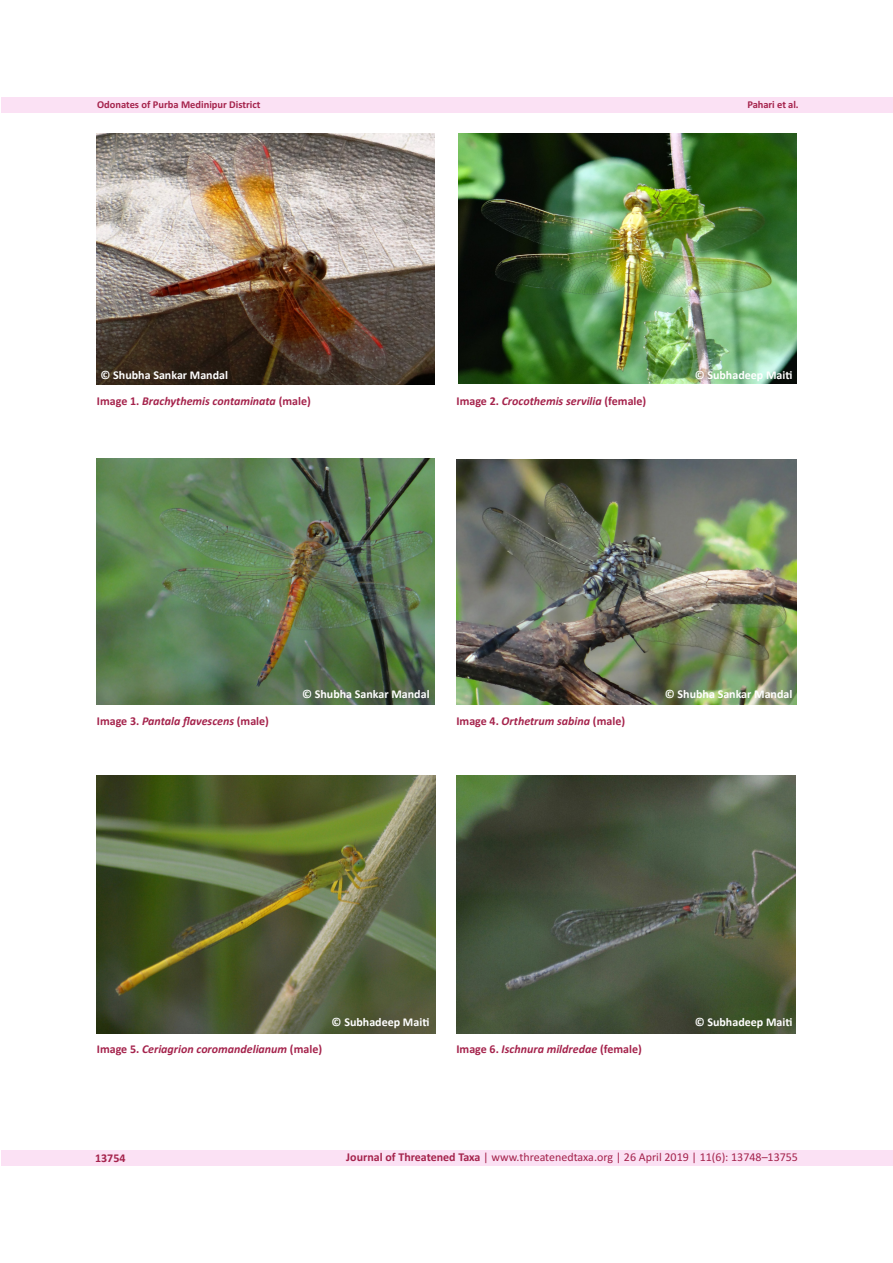
<style>
.page{position:relative;width:893px;height:1263px;background:#fff}
.page>*{position:absolute;margin:0;border:0;box-sizing:border-box;transform-origin:0 0}
.t1{font:12px "Calibri Bold Italic 2";color:#a5234c}
.t2{font:700 12px "Calibri";color:#fff}
.t3{font:12px "Calibri 2";color:#a5234c}
.t4{font:italic 700 12px "Calibri";color:#a5234c}
.t5{font:700 12px "Calibri";color:#a5234c}
.t6{font:10.5px "Calibri Bold 2";color:#a5234c}
.s1{font-family:"Calibri Bold 2"}
.s2{font-family:"Calibri";font-weight:700}
.s3{font-family:"Calibri Bold 2";font-weight:400;font-style:normal}
.s4{font-style:normal}
</style>
<div class="page">
<div style="left:1px;top:97px;width:891px;height:15px;background:#fbe1f4"></div>
<div style="left:1px;top:1150px;width:892px;height:16px;background:#fbe1f4"></div>
<img style="left:97px;top:133px;width:337px;height:251px">
<img style="left:458px;top:133px;width:338px;height:250px">
<img style="left:97px;top:458px;width:338px;height:247px">
<img style="left:456px;top:459px;width:340px;height:246px">
<img style="left:97px;top:776px;width:339px;height:257px">
<img style="left:457px;top:776px;width:339px;height:257px">
<p class="t6" style="left:97px;top:98px;width:165px">Odonates of Purba Medinipur District</p>
<p class="t6" style="left:747px;top:98px;width:53px">Pahari et al.</p>
<p class="t2" style="left:101px;top:367px;width:129px">© Shubha Sankar Mandal</p>
<p class="t2" style="left:695px;top:367px;width:99px">© Subhadeep Maiti</p>
<p class="t1" style="left:97px;top:394px;width:215px"><span class="s1">Image 1.</span> Brachythemis contaminata <span class="s2">(male)</span></p>
<p class="t4" style="left:457px;top:394px;width:191px"><span class="s3">Image 2.</span> Crocothemis servilia <span class="s4">(female)</span></p>
<p class="t4" style="left:97px;top:713px;width:174px"><span class="s3">Image 3.</span> Pantala flavescens <span class="s4">(male)</span></p>
<p class="t2" style="left:302px;top:686px;width:129px">© Shubha Sankar Mandal</p>
<p class="t2" style="left:665px;top:686px;width:129px">© Shubha Sankar Mandal</p>
<p class="t1" style="left:456px;top:713px;width:170px"><span class="s1">Image 4.</span> Orthetrum sabina <span class="s2">(male)</span></p>
<p class="t2" style="left:332px;top:1014px;width:99px">© Subhadeep Maiti</p>
<p class="t2" style="left:695px;top:1014px;width:99px">© Subhadeep Maiti</p>
<p class="t1" style="left:97px;top:1041px;width:227px"><span class="s2">Image 5.</span> Ceriagrion coromandelianum <span class="s2">(male)</span></p>
<p class="t1" style="left:456px;top:1041px;width:187px"><span class="s1">Image 6.</span> Ischnura mildredae <span class="s2">(female)</span></p>
<p class="t5" style="left:95px;top:1150px;width:32px">13754</p>
<p class="t3" style="left:346px;top:1150px;width:453px"><span class="s1">Journal of Threatened Taxa</span> | www.threatenedtaxa.org | 26 April 2019 | 11(6): 13748–13755</p>
</div>
